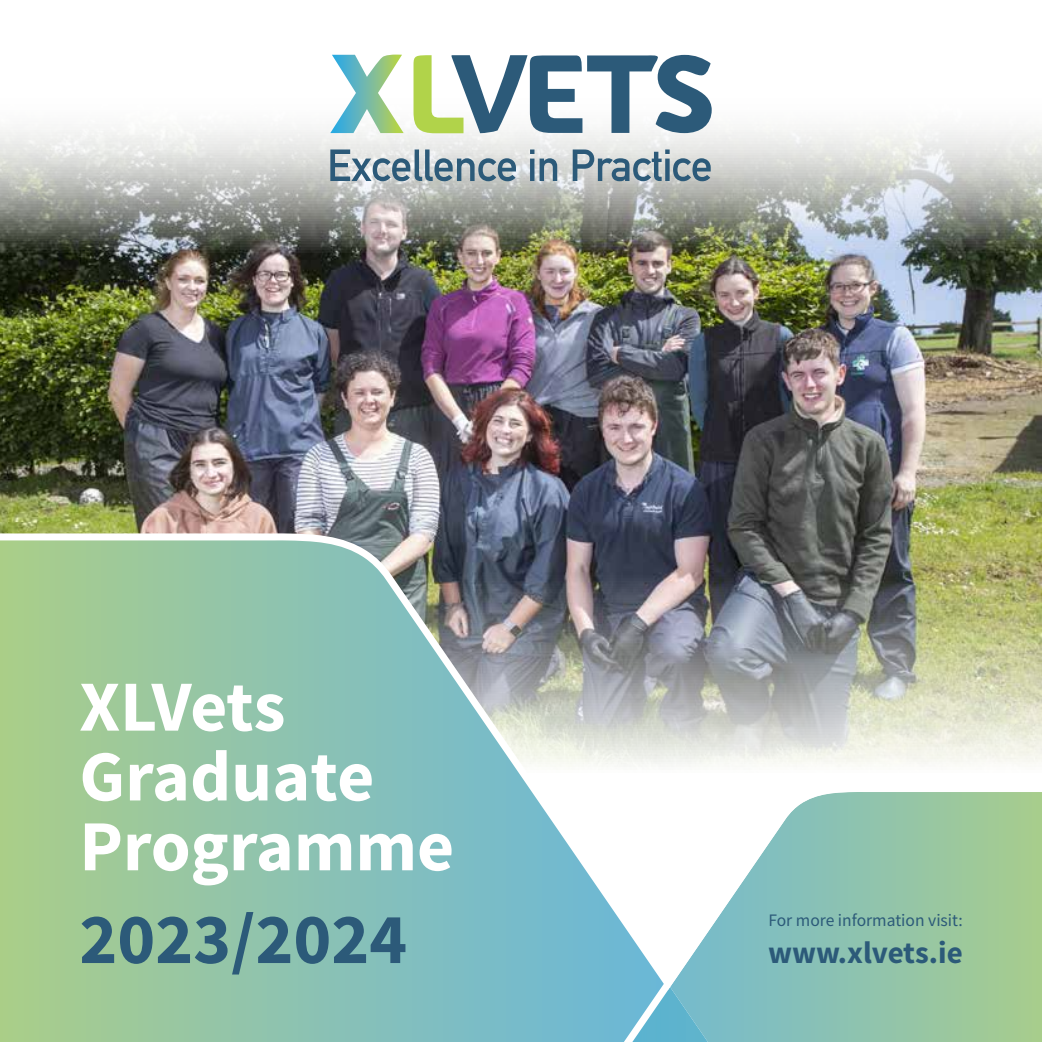
<style>
.page{position:relative;width:1042px;height:1042px;background:#fff}
.page>*{position:absolute;margin:0;border:0;box-sizing:border-box;transform-origin:0 0}
.t1{font:700 71.75px/69.8px "Source Sans Pro";color:#fff}
.t2{font:700 71.75px "Source Sans Pro";color:#2c5a79}
.t3{font:700 30.97px "Source Sans Pro";color:#2c5a79}
.t4{font:17.5px "Source Sans Pro";color:#2c5a79}
</style>
<div class="page">
<img style="left:0;top:130px;width:1042px;height:398px">
<img style="left:0;top:528px;width:1042px;height:514px">
<svg style="left:410px;top:781px;width:632px;height:261px"></svg>
<svg style="left:330px;top:149px;width:186px;height:32px;background:#9daeb9"></svg>
<svg style="left:530px;top:149px;width:27px;height:32px"></svg>
<svg style="left:573px;top:149px;width:138px;height:32px;background:#9bacb6"></svg>
<svg style="left:413px;top:55px;width:299px;height:78px"></svg>
<svg style="left:330px;top:55px;width:74px;height:78px"></svg>
<h1 class="t1" style="left:79px;top:674px;width:376px">XLVets<br>Graduate<br>Programme</h1>
<h1 class="t2" style="left:79px;top:893px;width:329px">2023/2024</h1>
<p class="t4" style="left:768px;top:909px;width:196px">For more information visit:</p>
<h2 class="t3" style="left:768px;top:933px;width:196px">www.xlvets.ie</h2>
</div>
